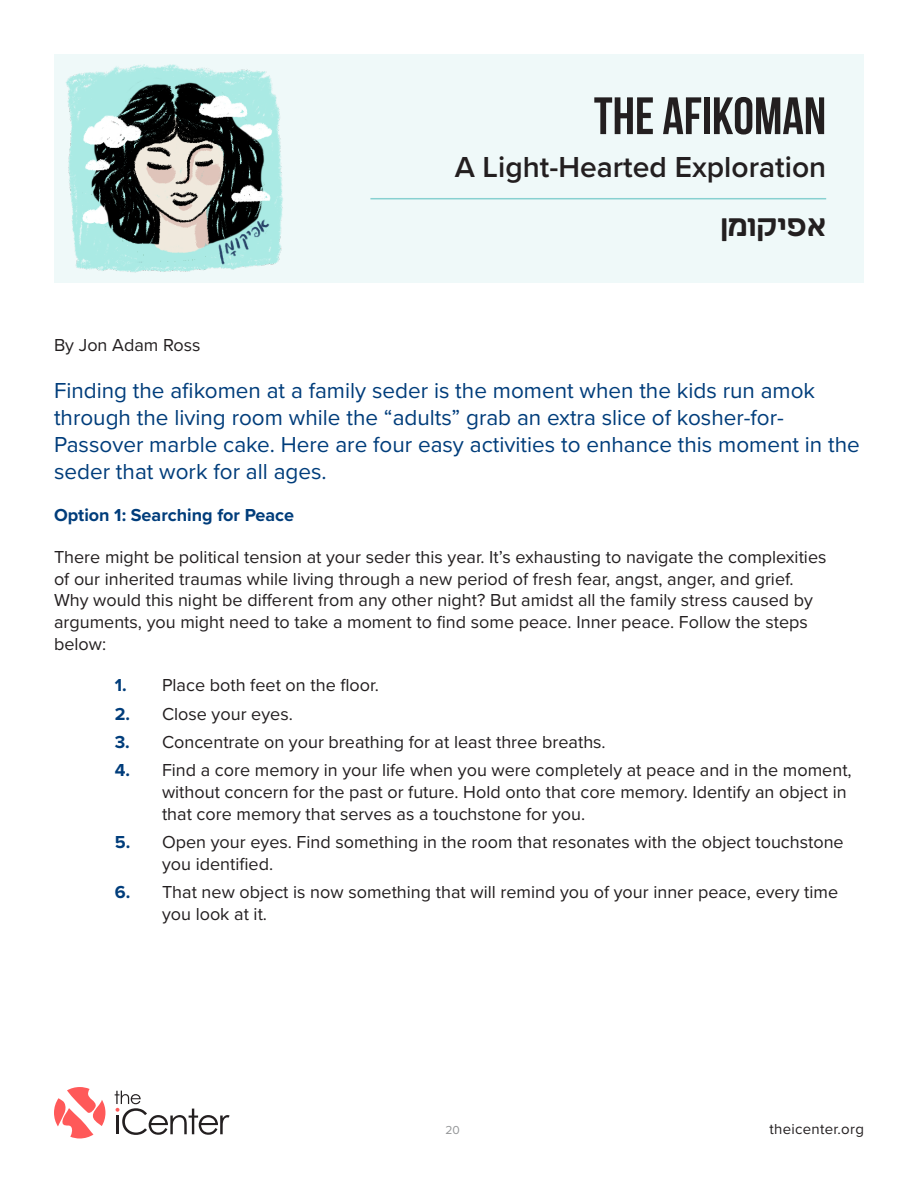
<style>
.page{position:relative;width:918px;height:1188px;background:#fff}
.page>*{position:absolute;margin:0;border:0;box-sizing:border-box;transform-origin:0 0}
.t1{font:700 52.5px "Bebas Neue";color:#231f20}
.t2{font:600 30px "Proxima Nova";color:#231f20}
.t3{font:700 30px "Greycliff Hebrew CF";color:#231f20}
.t4{font:22.5px/27px "Proxima Nova";color:#003d7b}
.t5{font:18px/21.6px "Proxima Nova";color:#231f20}
.t6{font:700 18px "Proxima Nova";color:#003d7b}
.t7{font:15px "Proxima Nova";letter-spacing:.02em;color:#231f20}
.t8{font:12px "Proxima Nova";color:#949698}
.s1{font-weight:700;color:#003d7b}
</style>
<div class="page">
<div style="left:54px;top:54px;width:810px;height:229px;background:#eff9f9"></div>
<svg style="left:54px;top:1087px;width:51px;height:51px"></svg>
<svg style="left:115px;top:1091px;width:115px;height:44px"></svg>
<hr style="left:370px;top:198px;width:456px;height:1px;background:#88d1d1">
<img style="left:66px;top:65px;width:217px;height:207px">
<p class="t1" style="left:594px;top:87px;width:234px">THE AFIKOMAN</p>
<p class="t2" style="left:455px;top:144px;width:373px">A Light-Hearted Exploration</p>
<p class="t3" style="left:720px;top:207px;width:108px">מן קו פי א</p>
<p class="t5" style="left:54px;top:334px;width:148px">By Jon Adam Ross</p>
<p class="t4" style="left:54px;top:376px;width:807px">Finding the afikomen at a family seder is the moment when the kids run amok through the living room while the “adults” grab an extra slice of kosher-for-Passover marble cake. Here are four easy activities to enhance this moment in the seder that work for all ages.</p>
<p class="t6" style="left:54px;top:502px;width:242px">Option 1: Searching for Peace</p>
<p class="t5" style="left:54px;top:546px;width:774px">There might be political tension at your seder this year. It’s exhausting to navigate the complexities of our inherited traumas while living through a new period of fresh fear, angst, anger, and grief.<br>Why would this night be different from any other night? But amidst all the family stress caused by arguments, you might need to take a moment to find some peace. Inner peace. Follow the steps below:</p>
<p class="t5" style="left:115px;top:674px;width:266px"><span class="s1">1.</span> Place both feet on the floor.</p>
<p class="t5" style="left:115px;top:702px;width:180px"><span class="s1">2.</span> Close your eyes.</p>
<p class="t5" style="left:115px;top:730px;width:493px"><span class="s1">3.</span> Concentrate on your breathing for at least three breaths.</p>
<p class="t5" style="left:162px;top:759px;width:691px;text-indent:-47px"><span class="s1">4.</span> Find a core memory in your life when you were completely at peace and in the moment, without concern for the past or future. Hold onto that core memory. Identify an object in that core memory that serves as a touchstone for you.</p>
<p class="t5" style="left:162px;top:830px;width:683px;text-indent:-47px"><span class="s1">5.</span> Open your eyes. Find something in the room that resonates with the object touchstone you identified.</p>
<p class="t5" style="left:162px;top:880px;width:678px;text-indent:-47px"><span class="s1">6.</span> That new object is now something that will remind you of your inner peace, every time you look at it.</p>
<p class="t8" style="left:446px;top:1121px;width:16px">20</p>
<p class="t7" style="left:769px;top:1118px;width:96px">theicenter.org</p>
</div>
